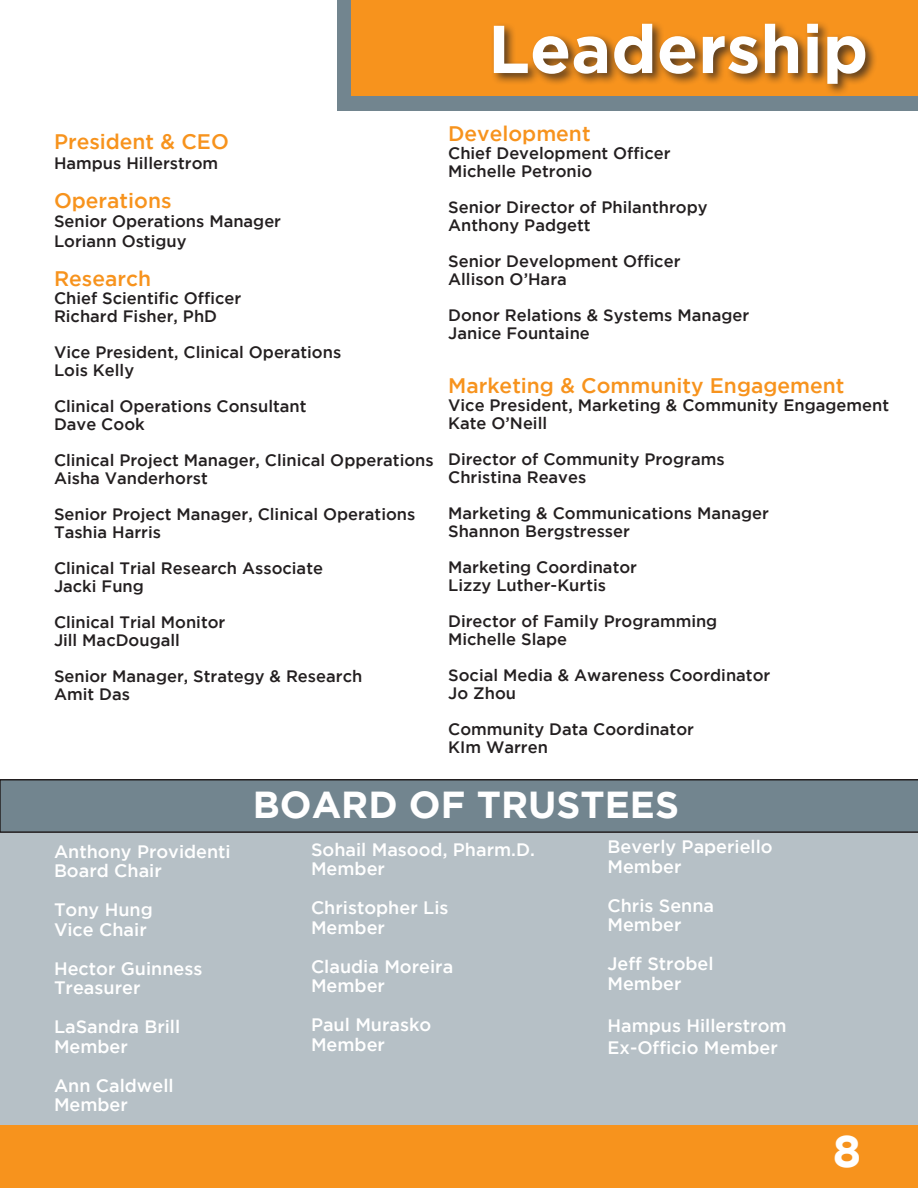
<style>
.page{position:relative;width:918px;height:1188px;background:#fff}
.page>*{position:absolute;margin:0;border:0;box-sizing:border-box;transform-origin:0 0}
.t1{font:700 67.5px "Gotham";color:#fff}
.t2{font:700 45px "Gotham";color:#fff}
.t3{font:700 37.5px "Gotham";color:#fff}
.t4{font:500 21px "Gotham";color:#f7931d}
.t5{font:500 18px "Gotham";color:#fff}
.t6{font:500 16.5px "Gotham";color:#231f20}
</style>
<div class="page">
<div style="left:0;top:806px;width:918px;height:328px;background:#b6c0c6"></div>
<div style="left:0;top:1125px;width:918px;height:63px;background:#f7931d"></div>
<div style="left:338px;top:0;width:580px;height:110px;background:#72858f"></div>
<div style="left:351px;top:0;width:567px;height:95px;background:#f7931d"></div>
<div style="left:490px;top:21px;width:388px;height:76px;background:#231f20;opacity:.75"></div>
<svg style="left:0;top:779px;width:918px;height:54px;background:#6d7e88"></svg>
<p class="t1" style="left:488px;top:10px;width:382px">Leadership</p>
<p class="t4" style="left:54px;top:130px;width:176px">President &amp; CEO</p>
<p class="t6" style="left:54px;top:154px;width:166px">Hampus Hillerstrom</p>
<p class="t4" style="left:54px;top:188px;width:119px">Operations</p>
<p class="t6" style="left:54px;top:212px;width:229px">Senior Operations Manager</p>
<p class="t6" style="left:54px;top:232px;width:134px">Loriann Ostiguy</p>
<p class="t4" style="left:54px;top:266px;width:99px">Research</p>
<p class="t6" style="left:54px;top:289px;width:189px">Chief Scientific Officer</p>
<p class="t6" style="left:54px;top:307px;width:165px">Richard Fisher, PhD</p>
<p class="t6" style="left:54px;top:343px;width:289px">Vice President, Clinical Operations</p>
<p class="t6" style="left:54px;top:361px;width:82px">Lois Kelly</p>
<p class="t6" style="left:54px;top:397px;width:254px">Clinical Operations Consultant</p>
<p class="t6" style="left:54px;top:415px;width:92px">Dave Cook</p>
<p class="t6" style="left:54px;top:451px;width:381px">Clinical Project Manager, Clinical Opperations</p>
<p class="t6" style="left:54px;top:469px;width:155px">Aisha Vanderhorst</p>
<p class="t6" style="left:54px;top:505px;width:363px">Senior Project Manager, Clinical Operations</p>
<p class="t6" style="left:54px;top:523px;width:109px">Tashia Harris</p>
<p class="t6" style="left:54px;top:559px;width:271px">Clinical Trial Research Associate</p>
<p class="t6" style="left:54px;top:577px;width:91px">Jacki Fung</p>
<p class="t6" style="left:54px;top:613px;width:173px">Clinical Trial Monitor</p>
<p class="t6" style="left:54px;top:631px;width:127px">Jill MacDougall</p>
<p class="t6" style="left:54px;top:667px;width:310px">Senior Manager, Strategy &amp; Research</p>
<p class="t6" style="left:54px;top:685px;width:77px">Amit Das</p>
<p class="t4" style="left:448px;top:121px;width:144px">Development</p>
<p class="t6" style="left:448px;top:143px;width:224px">Chief Development Officer</p>
<p class="t6" style="left:448px;top:161px;width:146px">Michelle Petronio</p>
<p class="t6" style="left:448px;top:197px;width:261px">Senior Director of Philanthropy</p>
<p class="t6" style="left:448px;top:215px;width:144px">Anthony Padgett</p>
<p class="t6" style="left:448px;top:251px;width:234px">Senior Development Officer</p>
<p class="t6" style="left:448px;top:269px;width:120px">Allison O’Hara</p>
<p class="t6" style="left:448px;top:305px;width:303px">Donor Relations &amp; Systems Manager</p>
<p class="t6" style="left:448px;top:323px;width:143px">Janice Fountaine</p>
<p class="t4" style="left:448px;top:373px;width:398px">Marketing &amp; Community Engagement</p>
<p class="t6" style="left:448px;top:395px;width:442px">Vice President, Marketing &amp; Community Engagement</p>
<p class="t6" style="left:448px;top:413px;width:100px">Kate O’Neill</p>
<p class="t6" style="left:448px;top:449px;width:278px">Director of Community Programs</p>
<p class="t6" style="left:448px;top:467px;width:140px">Christina Reaves</p>
<p class="t6" style="left:448px;top:503px;width:322px">Marketing &amp; Communications Manager</p>
<p class="t6" style="left:448px;top:521px;width:183px">Shannon Bergstresser</p>
<p class="t6" style="left:448px;top:557px;width:190px">Marketing Coordinator</p>
<p class="t6" style="left:448px;top:575px;width:159px">Lizzy Luther-Kurtis</p>
<p class="t6" style="left:448px;top:611px;width:271px">Director of Family Programming</p>
<p class="t6" style="left:448px;top:629px;width:120px">Michelle Slape</p>
<p class="t6" style="left:448px;top:665px;width:324px">Social Media &amp; Awareness Coordinator</p>
<p class="t6" style="left:448px;top:683px;width:69px">Jo Zhou</p>
<p class="t6" style="left:448px;top:719px;width:247px">Community Data Coordinator</p>
<p class="t6" style="left:448px;top:737px;width:101px">KIm Warren</p>
<p class="t5" style="left:54px;top:841px;width:178px">Anthony Providenti</p>
<p class="t5" style="left:54px;top:861px;width:109px">Board Chair</p>
<p class="t5" style="left:54px;top:900px;width:100px">Tony Hung</p>
<p class="t5" style="left:54px;top:919px;width:94px">Vice Chair</p>
<p class="t5" style="left:54px;top:958px;width:150px">Hector Guinness</p>
<p class="t5" style="left:54px;top:978px;width:88px">Treasurer</p>
<p class="t5" style="left:54px;top:1017px;width:128px">LaSandra Brill</p>
<p class="t5" style="left:54px;top:1036px;width:75px">Member</p>
<p class="t5" style="left:54px;top:1075px;width:121px">Ann Caldwell</p>
<p class="t5" style="left:54px;top:1095px;width:75px">Member</p>
<p class="t3" style="left:253px;top:783px;width:428px">BOARD OF TRUSTEES</p>
<p class="t5" style="left:311px;top:839px;width:225px">Sohail Masood, Pharm.D.</p>
<p class="t5" style="left:311px;top:858px;width:75px">Member</p>
<p class="t5" style="left:311px;top:897px;width:139px">Christopher Lis</p>
<p class="t5" style="left:311px;top:917px;width:75px">Member</p>
<p class="t5" style="left:311px;top:956px;width:144px">Claudia Moreira</p>
<p class="t5" style="left:311px;top:975px;width:75px">Member</p>
<p class="t5" style="left:311px;top:1014px;width:122px">Paul Murasko</p>
<p class="t5" style="left:311px;top:1034px;width:75px">Member</p>
<p class="t5" style="left:608px;top:837px;width:167px">Beverly Paperiello</p>
<p class="t5" style="left:608px;top:856px;width:75px">Member</p>
<p class="t5" style="left:608px;top:895px;width:108px">Chris Senna</p>
<p class="t5" style="left:608px;top:915px;width:75px">Member</p>
<p class="t5" style="left:608px;top:954px;width:108px">Jeff Strobel</p>
<p class="t5" style="left:608px;top:973px;width:75px">Member</p>
<p class="t5" style="left:608px;top:1015px;width:181px">Hampus Hillerstrom</p>
<p class="t5" style="left:608px;top:1038px;width:172px">Ex-Officio Member</p>
<p class="t2" style="left:833px;top:1125px;width:30px">8</p>
</div>
